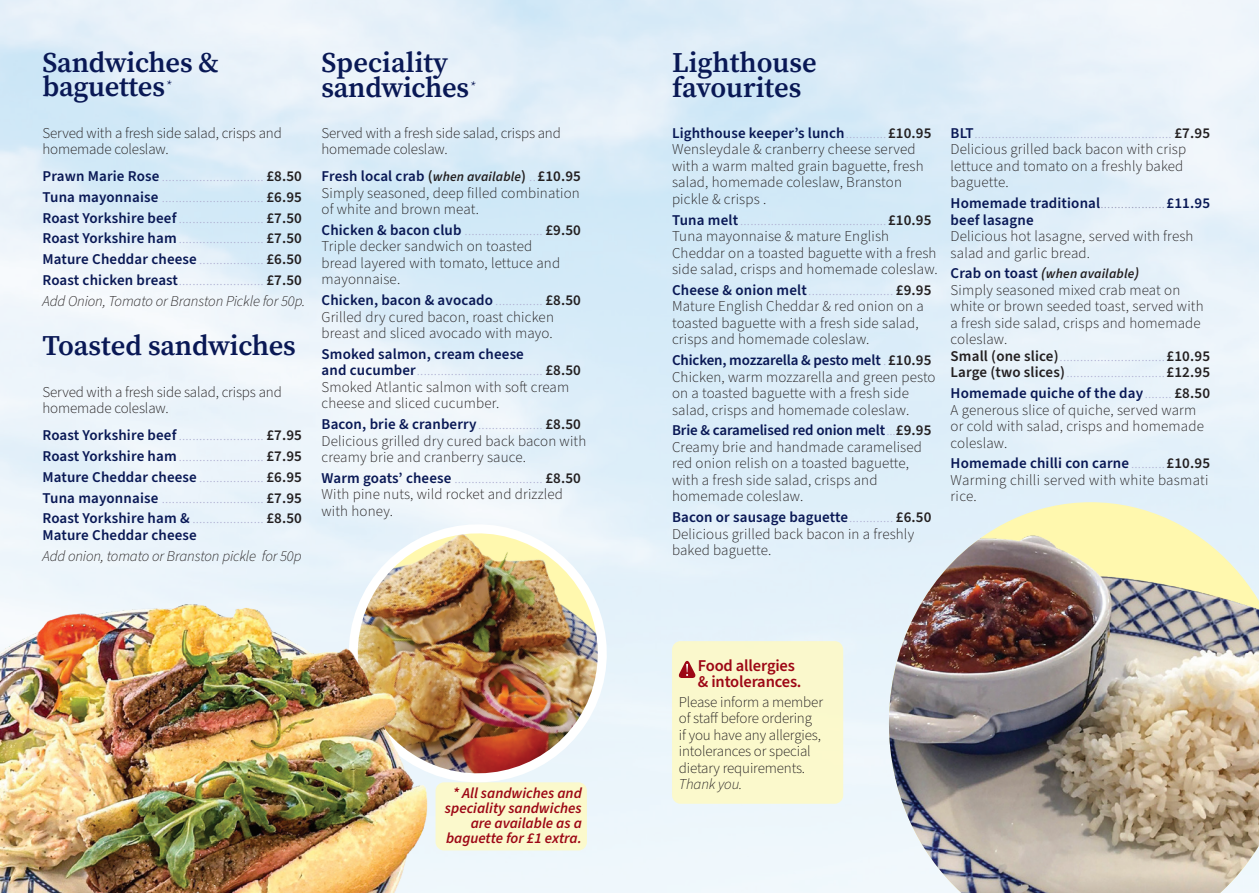
<style>
.page{position:relative;width:1259px;height:893px;background:#fff}
.page>*{position:absolute;margin:0;border:0;box-sizing:border-box;transform-origin:0 0}
.t1{font:28.5px/25.5px "Source Serif Variable";letter-spacing:-.01em;color:#091855}
.t2{font:600 16.5px/16.5px "Source Sans Pro";letter-spacing:-.01em;color:#9d0715}
.t3{font:300 15px/16.5px "Source Sans Pro";letter-spacing:.01em;color:#231f20}
.t4{font:300 15px "Source Sans Pro";color:#afb0d2}
.t5{font:300 15px/16.5px "Source Sans Pro";letter-spacing:-.01em;color:#231f20}
.t6{font:600 15px/16.5px "Source Sans Pro";letter-spacing:.01em;color:#091855}
.t7{font:italic 300 15px "Source Sans Pro";letter-spacing:-.01em;color:#231f20}
.t8{font:italic 600 15px/15px "Source Sans Pro";color:#9d0715;text-align:right}
.t9{font:italic 600 13.5px "Source Sans Pro";letter-spacing:.01em;color:#231f20}
.s1{font-family:"Source Sans Pro";font-weight:300;font-style:italic;font-size:18px}
.s2{font-weight:600;color:#091855}
.s3{font-weight:600;color:#231f20}
.s4{font-weight:300;color:#afb0d2}
.s5{color:#231f20}
.s6{font-weight:600}
.s7{font-weight:600;font-style:italic;font-size:13.5px}
.s8{color:#afb0d2}
.s9{color:#999ab9}
.s10{font-style:normal;font-size:15px;color:#091855}
.s11{font-size:15px}
.s12{font-style:italic}
</style>
<div class="page">
<div style="left:672px;top:641px;width:171px;height:163px;background:#fbf9cc;border-radius:9px"></div>
<div style="left:435px;top:782px;width:152px;height:68px;background:#fbf9cc;border-radius:9px"></div>
<svg style="left:678px;top:660px;width:18px;height:18px"></svg>
<svg style="left:889px;top:502px;width:370px;height:17px;background:#e8f1e4"></svg>
<img style="left:889px;top:519px;width:370px;height:374px">
<img style="left:323px;top:499px;width:309px;height:296px">
<img style="left:0;top:596px;width:440px;height:297px">
<p class="t1" style="left:43px;top:50px;width:178px;line-height:24px">Sandwiches &amp; baguettes<span class="s1">*</span></p>
<p class="t5" style="left:43px;top:125px;width:241px">Served with a fresh side salad, crisps and homemade coleslaw.</p>
<p class="t4" style="left:43px;top:166px;width:261px"><span class="s2">Prawn Marie Rose</span> .............................. <span class="s3">£8.50</span></p>
<p class="t4" style="left:43px;top:187px;width:261px"><span class="s2">Tuna mayonnaise</span> .............................. <span class="s3">£6.95</span></p>
<p class="t4" style="left:43px;top:208px;width:261px"><span class="s2">Roast Yorkshire beef</span>......................... <span class="s3">£7.50</span></p>
<p class="t4" style="left:43px;top:228px;width:261px"><span class="s2">Roast Yorkshire ham</span>......................... <span class="s3">£7.50</span></p>
<p class="t6" style="left:43px;top:251px;width:261px">Mature Cheddar cheese <span class="s4">...................</span> <span class="s5">£6.50</span></p>
<p class="t4" style="left:43px;top:270px;width:261px"><span class="s2">Roast chicken breast</span>......................... <span class="s3">£7.50</span></p>
<p class="t7" style="left:43px;top:291px;width:264px">Add Onion, Tomato or Branston Pickle for 50p.</p>
<p class="t1" style="left:43px;top:332px;width:255px">Toasted sandwiches</p>
<p class="t5" style="left:43px;top:384px;width:241px">Served with a fresh side salad, crisps and homemade coleslaw.</p>
<p class="t4" style="left:43px;top:425px;width:261px"><span class="s2">Roast Yorkshire beef</span>......................... <span class="s3">£7.95</span></p>
<p class="t4" style="left:43px;top:446px;width:261px"><span class="s2">Roast Yorkshire ham</span>......................... <span class="s3">£7.95</span></p>
<p class="t6" style="left:43px;top:469px;width:261px">Mature Cheddar cheese <span class="s4">...................</span> <span class="s5">£6.95</span></p>
<p class="t4" style="left:43px;top:487px;width:261px"><span class="s2">Tuna mayonnaise</span> .............................. <span class="s3">£7.95</span></p>
<p class="t6" style="left:43px;top:510px;width:261px">Roast Yorkshire ham &amp; <span class="s4">.....................</span> <span class="s5">£8.50<br></span>Mature Cheddar cheese</p>
<p class="t7" style="left:43px;top:545px;width:260px">Add onion, tomato or Branston pickle for 50p</p>
<p class="t1" style="left:321px;top:50px;width:156px">Speciality sandwiches<span class="s1">*</span></p>
<p class="t5" style="left:321px;top:125px;width:241px">Served with a fresh side salad, crisps and homemade coleslaw.</p>
<p class="t3" style="left:321px;top:168px;width:261px;text-align:justify"><span class="s2">Fresh local crab</span> <span class="s6">(</span><span class="s7">when available</span><span class="s6">)</span> <span class="s8">..</span><span class="s6">£10.95<br></span>Simply seasoned, deep filled combination of white and brown meat.</p>
<p class="t3" style="left:321px;top:222px;width:261px"><span class="s2">Chicken &amp; bacon club</span> <span class="s8">.......................</span> <span class="s6">£9.50<br></span>Triple decker sandwich on toasted<br>bread layered with tomato, lettuce and mayonnaise.</p>
<p class="t3" style="left:321px;top:292px;width:261px"><span class="s2">Chicken, bacon &amp; avocado</span> <span class="s8">..............</span> <span class="s6">£8.50<br></span>Grilled dry cured bacon, roast chicken breast and sliced avocado with mayo.</p>
<p class="t3" style="left:321px;top:346px;width:261px"><span class="s2">Smoked salmon, cream cheese<br>and cucumber</span><span class="s8">.....................................</span> <span class="s6">£8.50<br></span>Smoked Atlantic salmon with soft cream cheese and sliced cucumber.</p>
<p class="t3" style="left:321px;top:416px;width:266px"><span class="s2">Bacon, brie &amp; cranberry</span><span class="s8">...................</span> <span class="s6">£8.50<br></span>Delicious grilled dry cured back bacon with creamy brie and cranberry sauce.</p>
<p class="t3" style="left:321px;top:470px;width:261px"><span class="s2">Warm goats’ cheese</span> <span class="s8">..........................</span> <span class="s6">£8.50<br></span>With pine nuts, wild rocket and drizzled with honey.</p>
<p class="t8" style="left:445px;top:786px;width:138px">* All sandwiches and speciality sandwiches are available as a baguette for £1 extra.</p>
<p class="t1" style="left:672px;top:50px;width:146px">Lighthouse favourites</p>
<p class="t3" style="left:672px;top:125px;width:261px"><span class="s2">Lighthouse keeper’s lunch</span><span class="s8">............</span><span class="s6">£10.95<br></span>Wensleydale &amp; cranberry cheese served with a warm malted grain baguette, fresh salad, homemade coleslaw, Branston pickle &amp; crisps .</p>
<p class="t3" style="left:672px;top:212px;width:267px"><span class="s2">Tuna melt</span><span class="s8">...........................................</span><span class="s6">£10.95<br></span>Tuna mayonnaise &amp; mature English Cheddar on a toasted baguette with a fresh side salad, crisps and homemade coleslaw.</p>
<p class="t3" style="left:672px;top:282px;width:261px"><span class="s2">Cheese &amp; onion melt</span><span class="s8">.........................</span> <span class="s6">£9.95<br></span>Mature English Cheddar &amp; red onion on a toasted baguette with a fresh side salad, crisps and homemade coleslaw.</p>
<p class="t3" style="left:672px;top:352px;width:265px"><span class="s2">Chicken, mozzarella &amp; pesto melt</span> <span class="s8">.</span><span class="s6">£10.95<br></span>Chicken, warm mozzarella and green pesto on a toasted baguette with a fresh side salad, crisps and homemade coleslaw.</p>
<p class="t3" style="left:672px;top:423px;width:261px"><span class="s2">Brie &amp; caramelised red onion melt</span><span class="s8">...</span><span class="s6">£9.95<br></span>Creamy brie and handmade caramelised red onion relish on a toasted baguette, with a fresh side salad, crisps and homemade coleslaw.</p>
<p class="t3" style="left:672px;top:509px;width:261px"><span class="s2">Bacon or sausage baguette</span><span class="s8">.............</span> <span class="s6">£6.50<br></span>Delicious grilled back bacon in a freshly baked baguette.</p>
<p class="t3" style="left:950px;top:125px;width:261px"><span class="s2">BLT</span><span class="s8">..........................................................</span> <span class="s6">£7.95<br></span>Delicious grilled back bacon with crisp lettuce and tomato on a freshly baked baguette.</p>
<p class="t3" style="left:950px;top:195px;width:261px"><span class="s2">Homemade traditional</span><span class="s9">...................</span><span class="s2">£11.95 beef lasagne<br></span>Delicious hot lasagne, served with fresh salad and garlic bread.</p>
<p class="t9" style="left:950px;top:265px;width:190px"><span class="s10">Crab on toast</span> <span class="s11">(</span>when available<span class="s11">)</span></p>
<p class="t3" style="left:950px;top:282px;width:261px">Simply seasoned mixed crab meat on white or brown seeded toast, served with a fresh side salad, crisps and homemade coleslaw.<br><span class="s6">Small (one slice)</span><span class="s8">...............................</span><span class="s6">£10.95<br>Large (two slices)</span><span class="s8">.............................</span><span class="s6">£12.95</span></p>
<p class="t3" style="left:950px;top:385px;width:261px"><span class="s2">Homemade quiche of the day</span><span class="s8">........</span> <span class="s6">£8.50<br></span>A generous slice of quiche, served warm or cold with salad, crisps and homemade coleslaw.</p>
<p class="t3" style="left:950px;top:456px;width:261px;text-align:justify"><span class="s2">Homemade chilli con carne</span> <span class="s8">..........</span><span class="s6">£10.95<br></span>Warming chilli served with white basmati rice.</p>
<p class="t2" style="left:698px;top:657px;width:105px">Food allergies &amp; intolerances.</p>
<p class="t5" style="left:679px;top:694px;width:146px">Please inform a member of staff before ordering<br>if you have any allergies, intolerances or special dietary requirements.<br><span class="s12">Thank you.</span></p>
</div>
